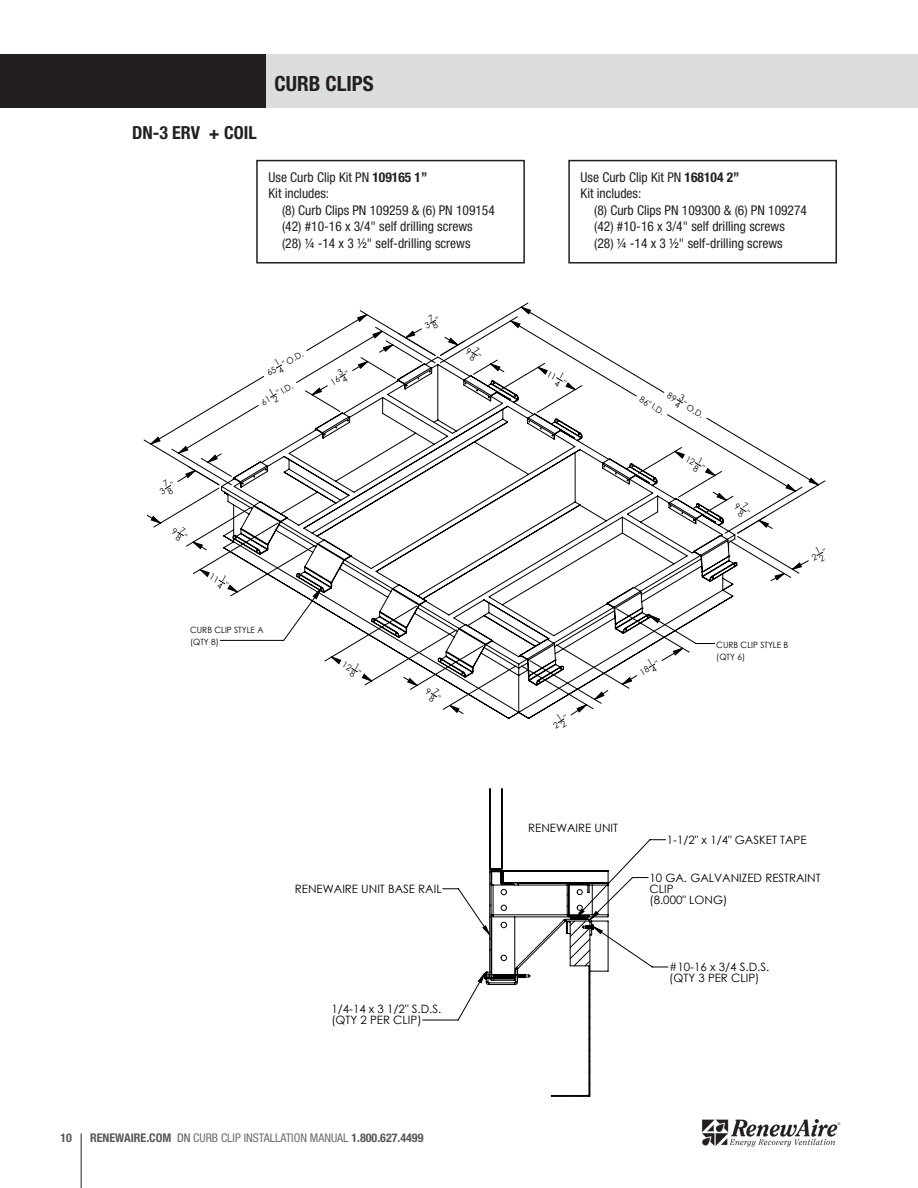
<style>
.page{position:relative;width:918px;height:1188px;background:#fff}
.page>*{position:absolute;margin:0;border:0;box-sizing:border-box;transform-origin:0 0}
.t1{font:700 condensed 21px "Helvetica Neue LT Std";color:#231f20}
.t2{font:700 condensed 18px "Helvetica Neue LT Std";color:#231f20}
.t3{font:condensed 13.5px/16.5px "Helvetica Neue LT Std";color:#231f20}
.t4{font:700 condensed 12px "Helvetica Neue LT Std";color:#57585a}
.t5{font:11.55px/11.1px "Century Gothic";color:#000}
.t6{font:700 10.35px "Century Gothic";color:#000;scale:.96 1}
.t7{font:8.7px/11.7px "Century Gothic";color:#000;scale:.96 1}
.t8{font:8.55px "Century Gothic";color:#000}
.t9{font:6.45px/6.4px "Century Gothic";color:#000;scale:.94 1}
.t10{font:5.4px "Century Gothic";color:#000;scale:.94 1}
.s1{font-weight:700}
.s2{font-weight:400}
.s3{font-weight:400;color:#6c6d70}
</style>
<div class="page">
<div style="left:265px;top:54px;width:653px;height:54px;background:#dcdddf"></div>
<div style="left:0;top:54px;width:265px;height:54px;background:#231f20"></div>
<hr style="left:81px;top:1133px;width:1px;height:55px;background:#231f20">
<img style="left:702px;top:1119px;width:139px;height:28px">
<hr style="left:108px;top:297px;width:748px;height:1px;background:#808080">
<hr style="left:108px;top:297px;width:1px;height:443px;background:#808080">
<hr style="left:108px;top:853px;width:748px;height:1px;background:#808080">
<hr style="left:860px;top:297px;width:1px;height:443px;background:#808080">
<hr style="left:422px;top:749px;width:434px;height:1px;background:#808080">
<svg style="left:359px;top:307px;width:459px;height:227px"></svg>
<svg style="left:715px;top:356px;width:23px;height:288px"></svg>
<svg style="left:422px;top:839px;width:246px;height:182px"></svg>
<hr style="left:253px;top:758px;width:584px;height:1px;background:#808080">
<hr style="left:253px;top:758px;width:1px;height:351px;background:#808080">
<hr style="left:253px;top:1187px;width:584px;height:1px;background:#808080">
<hr style="left:866px;top:758px;width:1px;height:351px;background:#808080">
<hr style="left:500px;top:1125px;width:337px;height:1px;background:#808080">
<svg style="left:478px;top:758px;width:131px;height:339px"></svg>
<div style="left:256px;top:160px;width:269px;height:104px;border:2px solid #231f20"></div>
<div style="left:568px;top:160px;width:269px;height:104px;border:2px solid #231f20"></div>
<svg style="left:734px;top:502px;width:16px;height:15px"></svg>
<svg style="left:729px;top:536px;width:95px;height:45px"></svg>
<svg style="left:146px;top:314px;width:569px;height:409px"></svg>
<h1 class="t1" style="left:275px;top:70px;width:101px">CURB CLIPS</h1>
<p class="t2" style="left:132px;top:122px;width:126px">DN-3 ERV + COIL</p>
<p class="t3" style="left:269px;top:169px;width:160px">Use Curb Clip Kit PN <span class="s1">109165 1”<br></span>Kit includes:</p>
<p class="t3" style="left:282px;top:202px;width:214px">(8) Curb Clips PN 109259 &amp; (6) PN 109154 (42) #10-16 x 3/4" self drilling screws</p>
<p class="t3" style="left:282px;top:235px;width:190px">(28) ¼ -14 x 3 ½" self-drilling screws</p>
<p class="t8" style="left:280px;top:360px;width:25px;rotate:-31deg">" O.D.</p>
<p class="t8" style="left:274px;top:389px;width:19px;rotate:-31deg">" I.D.</p>
<p class="t3" style="left:581px;top:169px;width:160px">Use Curb Clip Kit PN <span class="s1">168104 2”<br></span>Kit includes:</p>
<p class="t3" style="left:594px;top:202px;width:214px">(8) Curb Clips PN 109300 &amp; (6) PN 109274 (42) #10-16 x 3/4" self drilling screws</p>
<p class="t3" style="left:594px;top:235px;width:190px">(28) ¼ -14 x 3 ½" self-drilling screws</p>
<p class="t8" style="left:644px;top:393px;width:29px;rotate:31deg">86" I.D.</p>
<p class="t8" style="left:686px;top:399px;width:25px;rotate:31deg">" O.D.</p>
<p class="t7" style="left:190px;top:624px;width:78px">CURB CLIP STYLE A (QTY 8)</p>
<p class="t5" style="left:295px;top:883px;width:148px">RENEWAIRE UNIT BASE RAIL</p>
<p class="t5" style="left:331px;top:1003px;width:111px">1/4-14 x 3 1/2" S.D.S. (QTY 2 PER CLIP)</p>
<p class="t4" style="left:60px;top:1130px;width:13px">10</p>
<p class="t4" style="left:90px;top:1130px;width:335px">RENEWAIRE.COM <span class="s2">DN</span> <span class="s3">CURB CLIP INSTALLATION MANUAL</span> 1.800.627.4499</p>
<p class="t7" style="left:716px;top:639px;width:77px">CURB CLIP STYLE B (QTY 6)</p>
<p class="t9" style="left:528px;top:821px;width:85px">REMOVE ALL BURRS, BREAK<br>SHARP EDGES.</p>
<p class="t5" style="left:528px;top:822px;width:91px">RENEWAIRE UNIT</p>
<p class="t5" style="left:667px;top:834px;width:141px">1-1/2" x 1/4" GASKET TAPE</p>
<p class="t10" style="left:679px;top:836px;width:16px">DATE:</p>
<p class="t5" style="left:650px;top:872px;width:173px">10 GA. GALVANIZED RESTRAINT<br>CLIP<br>(8.000" LONG)</p>
<p class="t6" style="left:794px;top:837px;width:9px">A</p>
<p class="t5" style="left:669px;top:961px;width:102px">#10-16 x 3/4 S.D.S. (QTY 3 PER CLIP)</p>
</div>
